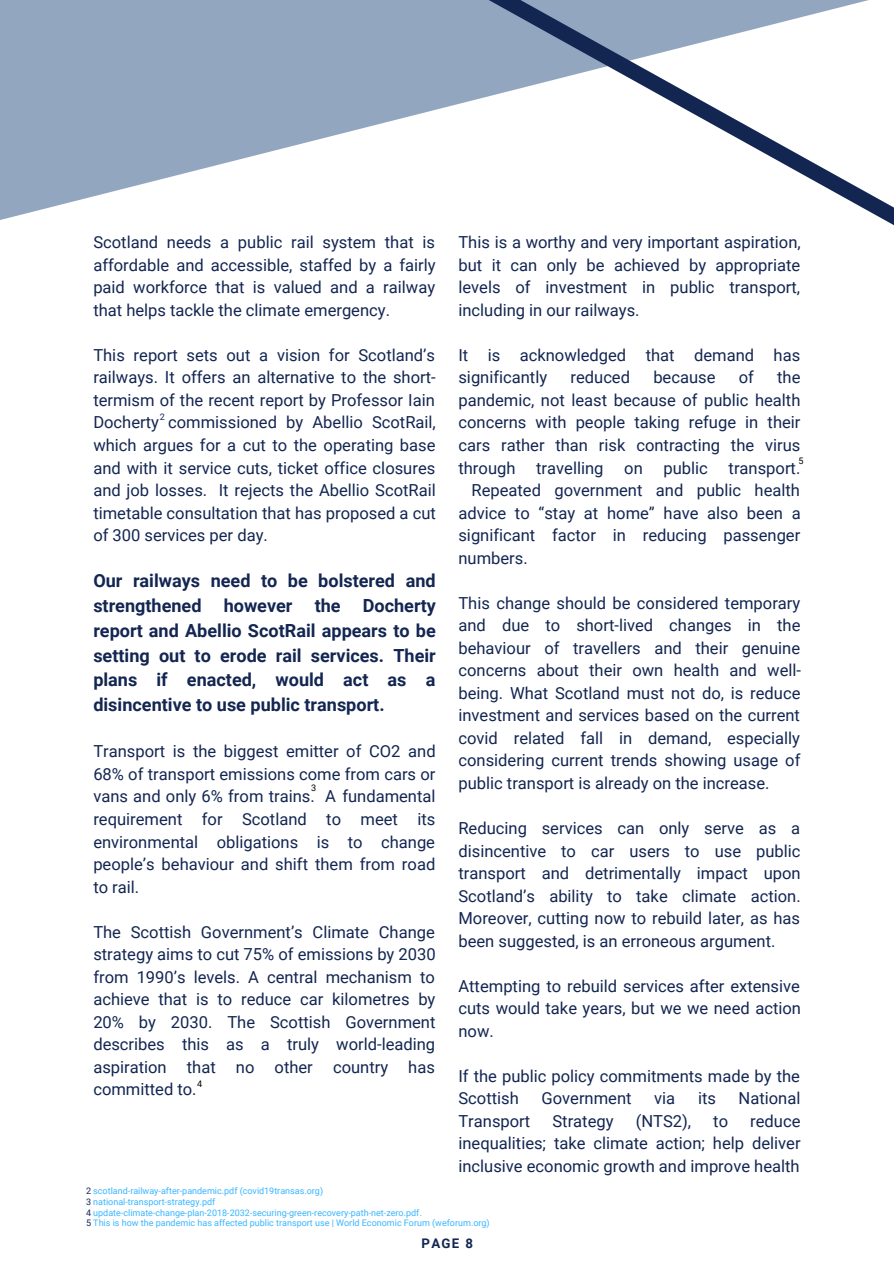
<style>
.page{position:relative;width:894px;height:1264px;background:#fff}
.page>*{position:absolute;margin:0;border:0;box-sizing:border-box;transform-origin:0 0}
.t1{font:700 18px/24.8px "Roboto";color:#132652;text-align:justify}
.t2{font:16.5px/22.5px "Roboto";color:#132652;text-align:justify}
.t3{font:700 13.2px "Roboto";color:#132652}
.t4{font:9px/10.2px "Roboto";color:#38b6ff}
.t5{font:9px "Roboto";color:#000}
.t6{font:9px "Roboto";color:#132652}
.s1{color:#132652}
</style>
<div class="page">
<svg style="left:0;top:0;width:459px;height:220px;fill:#93a6c0"></svg>
<svg style="left:459px;top:0;width:434px;height:225px"></svg>
<p class="t2" style="left:93px;top:231px;width:344px">Scotland needs a public rail system that is affordable and accessible, staffed by a fairly paid workforce that is valued and a railway that helps tackle the climate emergency.</p>
<p class="t2" style="left:93px;top:344px;width:344px">This report sets out a vision for Scotland’s railways. It offers an alternative to the short&shy;termism of the recent report by Professor Iain Docherty commissioned by Abellio ScotRail, which argues for a cut to the operating base and with it service cuts, ticket office closures and job losses. It rejects the Abellio ScotRail timetable consultation that has proposed a cut of 300 services per day.</p>
<p class="t1" style="left:93px;top:568px;width:344px">Our railways need to be bolstered and strengthened however the Docherty report and Abellio ScotRail appears to be setting out to erode rail services. Their plans if enacted, would act as a disincentive to use public transport.</p>
<p class="t2" style="left:93px;top:740px;width:344px">Transport is the biggest emitter of CO2 and 68% of transport emissions come from cars or vans and only 6% from trains. A fundamental requirement for Scotland to meet its environmental obligations is to change people’s behaviour and shift them from road to rail.</p>
<p class="t2" style="left:93px;top:920px;width:344px">The Scottish Government’s Climate Change strategy aims to cut 75% of emissions by 2030 from 1990’s levels. A central mechanism to achieve that is to reduce car kilometres by 20% by 2030. The Scottish Government describes this as a truly world-leading aspiration that no other country has committed to.</p>
<p class="t6" style="left:160px;top:412px;width:7px">2</p>
<p class="t5" style="left:311px;top:782px;width:7px">3</p>
<p class="t5" style="left:197px;top:1078px;width:7px">4</p>
<p class="t4" style="left:86px;top:1186px;width:238px"><span class="s1">2</span> scotland-railway-after-pandemic.pdf (covid19transas.org)<br><span class="s1">3</span> national-transport-strategy.pdf</p>
<p class="t2" style="left:458px;top:231px;width:343px">This is a worthy and very important aspiration, but it can only be achieved by appropriate levels of investment in public transport, including in our railways.</p>
<p class="t2" style="left:458px;top:344px;width:343px">It is acknowledged that demand has significantly</p>
<p class="t2" style="left:570px;top:366px;width:61px">reduced</p>
<p class="t2" style="left:653px;top:366px;width:64px">because</p>
<p class="t2" style="left:738px;top:366px;width:17px">of</p>
<p class="t2" style="left:458px;top:366px;width:343px;text-indent:318px">the pandemic, not least because of public health concerns with people taking refuge in their cars rather than risk contracting the virus through</p>
<p class="t5" style="left:798px;top:455px;width:7px">5</p>
<p class="t2" style="left:536px;top:456px;width:69px">travelling</p>
<p class="t2" style="left:624px;top:456px;width:20px">on</p>
<p class="t2" style="left:663px;top:456px;width:46px">public</p>
<p class="t2" style="left:728px;top:456px;width:73px">transport.</p>
<p class="t2" style="left:471px;top:479px;width:330px">Repeated government and public health</p>
<p class="t2" style="left:458px;top:501px;width:343px">advice to “stay at home” have also been a</p>
<p class="t2" style="left:458px;top:524px;width:343px">significant factor in reducing passenger</p>
<p class="t2" style="left:458px;top:546px;width:71px">numbers.</p>
<p class="t2" style="left:458px;top:592px;width:344px">This change should be considered temporary and due to short-lived changes in the behaviour of travellers and their genuine concerns about their own health and well&shy;being. What Scotland must not do, is reduce investment and services based on the current covid related fall in demand, especially considering current trends showing usage of public transport is already on the increase.</p>
<p class="t2" style="left:458px;top:817px;width:343px">Reducing services can only serve as a disincentive to car users to use public transport and detrimentally impact upon Scotland’s ability to take climate action.<br>Moreover, cutting now to rebuild later, as has been suggested, is an erroneous argument.</p>
<p class="t2" style="left:458px;top:974px;width:344px">Attempting to rebuild services after extensive cuts would take years, but we we need action now.</p>
<p class="t2" style="left:458px;top:1064px;width:343px">If the public policy commitments made by the<br>Scottish</p>
<p class="t2" style="left:541px;top:1087px;width:91px">Government</p>
<p class="t2" style="left:654px;top:1087px;width:23px">via</p>
<p class="t2" style="left:697px;top:1087px;width:19px">its</p>
<p class="t2" style="left:738px;top:1087px;width:63px">National</p>
<p class="t2" style="left:458px;top:1109px;width:73px">Transport</p>
<p class="t2" style="left:552px;top:1109px;width:63px">Strategy</p>
<p class="t2" style="left:635px;top:1109px;width:57px">(NTS2),</p>
<p class="t2" style="left:713px;top:1109px;width:16px">to</p>
<p class="t2" style="left:458px;top:1109px;width:343px;text-indent:292px">reduce inequalities; take climate action; help deliver inclusive economic growth and improve health</p>
<p class="t4" style="left:86px;top:1208px;width:405px"><span class="s1">4</span> update-climate-change-plan-2018-2032-securing-green-recovery-path-net-zero.pdf.<br><span class="s1">5</span> This is how the pandemic has affected public transport use | World Economic Forum (weforum.org)</p>
<p class="t3" style="left:421px;top:1235px;width:53px">PAGE 8</p>
</div>
